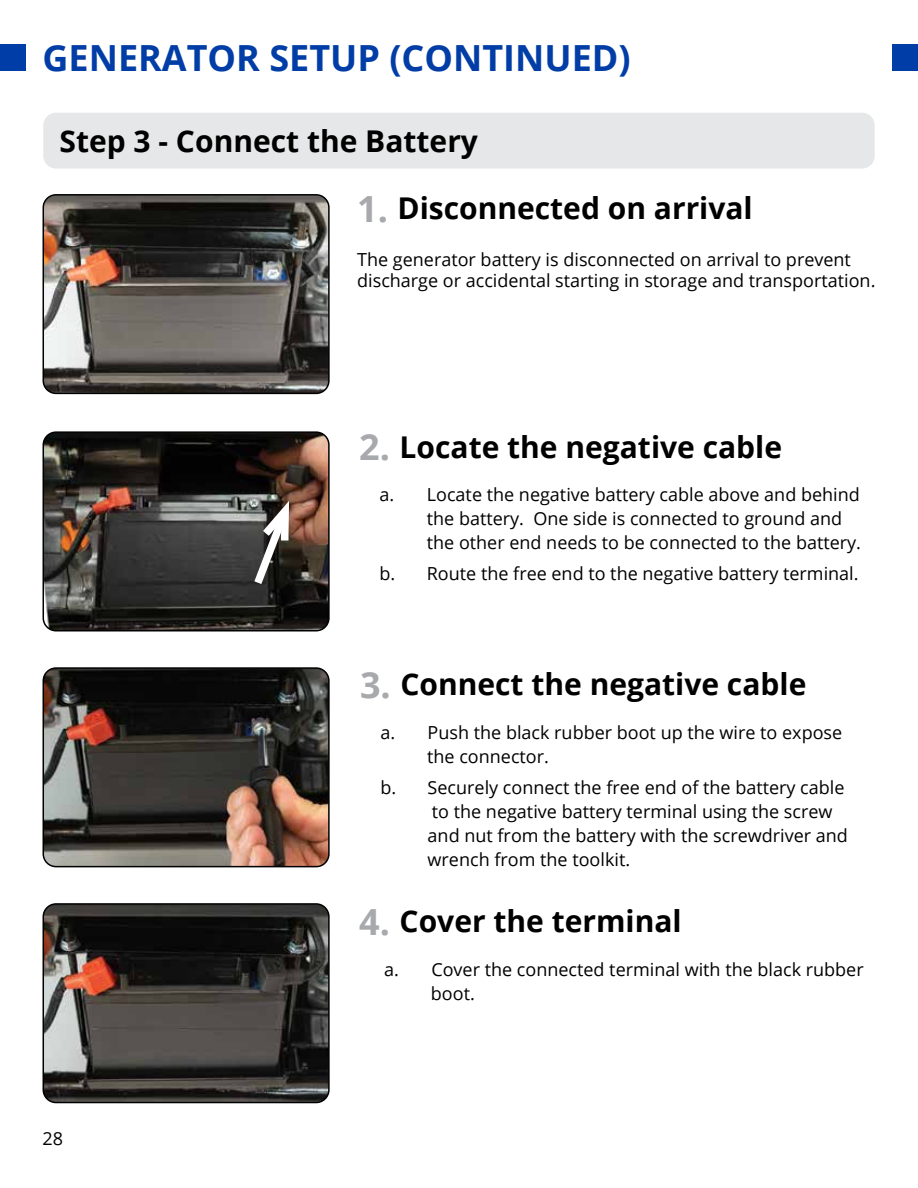
<style>
.page{position:relative;width:918px;height:1188px;background:#fff}
.page>*{position:absolute;margin:0;border:0;box-sizing:border-box;transform-origin:0 0}
.t1{font:700 36px "Open Sans";color:#003da6}
.t2{font:700 36px "Open Sans";color:#a7a9ac}
.t3{font:700 30px "Open Sans";color:#000}
.t4{font:18px/24px "Open Sans";color:#000}
.s1{font-size:36px;color:#a7a9ac}
</style>
<div class="page">
<div style="left:43px;top:113px;width:832px;height:56px;background:#e6e7e8;border-radius:13px"></div>
<img style="left:43px;top:195px;width:284px;height:198px">
<div style="left:43px;top:194px;width:287px;height:200px;border:2px solid #000;border-radius:13px"></div>
<img style="left:43px;top:434px;width:286px;height:197px">
<div style="left:43px;top:431px;width:287px;height:200px;border:2px solid #000;border-radius:13px"></div>
<img style="left:43px;top:668px;width:284px;height:199px">
<div style="left:43px;top:667px;width:287px;height:200px;border:2px solid #000;border-radius:13px"></div>
<div style="left:0;top:44px;width:26px;height:27px;background:#003da6"></div>
<div style="left:892px;top:44px;width:26px;height:27px;background:#003da6"></div>
<svg style="left:248px;top:491px;width:47px;height:101px"></svg>
<img style="left:43px;top:904px;width:284px;height:199px">
<div style="left:43px;top:903px;width:287px;height:200px;border:2px solid #000;border-radius:13px"></div>
<h1 class="t1" style="left:43px;top:32px;width:590px">GENERATOR SETUP (CONTINUED)</h1>
<h2 class="t3" style="left:60px;top:120px;width:420px">Step 3 - Connect the Battery</h2>
<h2 class="t3" style="left:357px;top:187px;width:397px"><span class="s1">1.</span> Disconnected on arrival</h2>
<p class="t4" style="left:357px;top:248px;width:520px;line-height:21px">The generator battery is disconnected on arrival to prevent discharge or accidental starting in storage and transportation.</p>
<h1 class="t2" style="left:359px;top:422px;width:32px">2.</h1>
<h2 class="t3" style="left:400px;top:426px;width:384px">Locate the negative cable</h2>
<p class="t4" style="left:427px;top:482px;width:436px;text-indent:-47px">a. Locate the negative battery cable above and behind the battery. One side is connected to ground and the other end needs to be connected to the battery.</p>
<p class="t4" style="left:380px;top:561px;width:481px">b. Route the free end to the negative battery terminal.</p>
<h1 class="t2" style="left:360px;top:659px;width:32px">3.</h1>
<h2 class="t3" style="left:400px;top:663px;width:408px">Connect the negative cable</h2>
<p class="t4" style="left:427px;top:720px;width:417px;text-indent:-47px">a. Push the black rubber boot up the wire to expose the connector.</p>
<p class="t4" style="left:428px;top:775px;width:422px;text-indent:-47px">b. Securely connect the free end of the battery cable to the negative battery terminal using the screw and nut from the battery with the screwdriver and wrench from the toolkit.</p>
<p class="t4" style="left:43px;top:1126px;width:22px">28</p>
<h1 class="t2" style="left:359px;top:897px;width:32px">4.</h1>
<h2 class="t3" style="left:400px;top:900px;width:284px">Cover the terminal</h2>
<p class="t4" style="left:431px;top:957px;width:434px;text-indent:-47px">a. Cover the connected terminal with the black rubber boot.</p>
</div>
